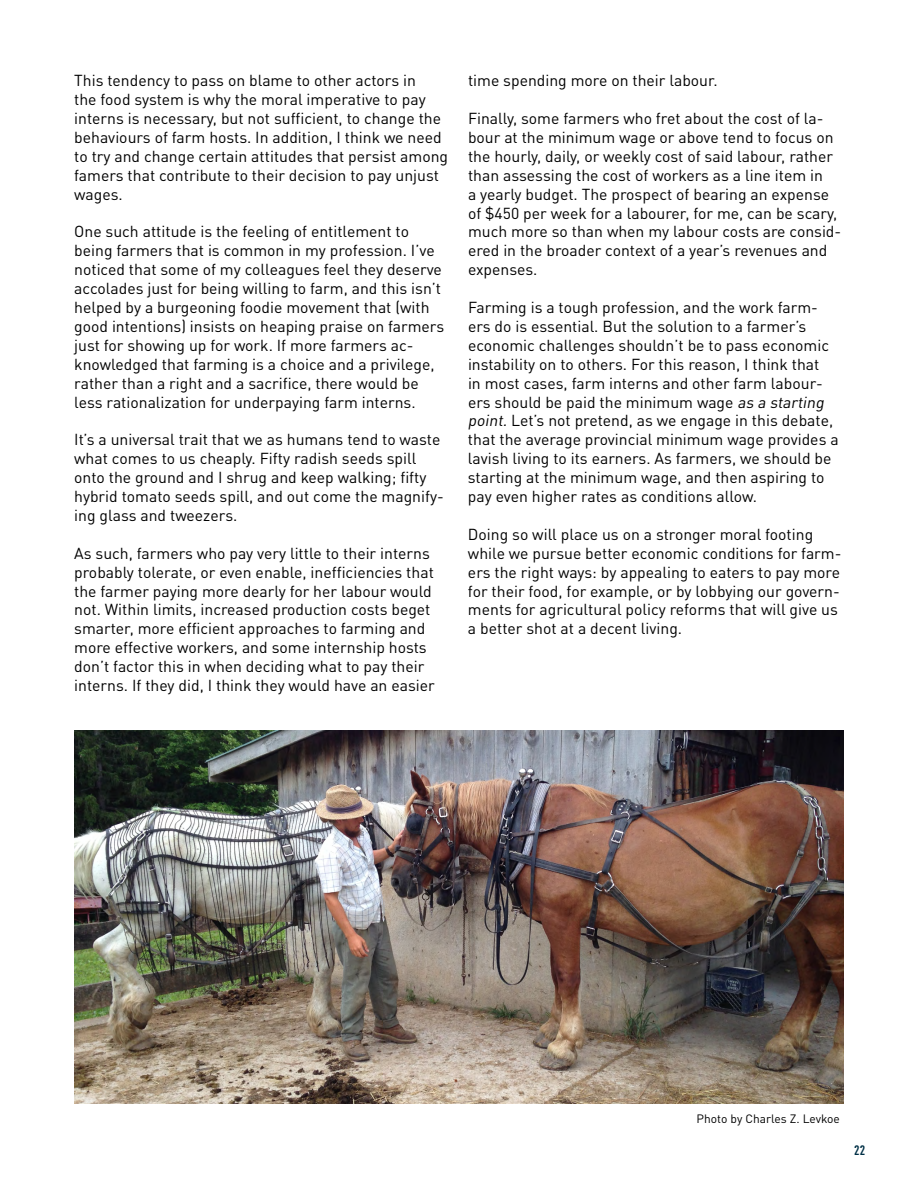
<style>
.page{position:relative;width:918px;height:1188px;background:#fff}
.page>*{position:absolute;margin:0;border:0;box-sizing:border-box;transform-origin:0 0}
.t1{font:15.75px/18.9px "DINOT";color:#000}
.t2{font:700 condensed 13.5px "DINOT";color:#003046}
.t3{font:12px "DINOT";color:#000}
.s1{font-style:italic}
</style>
<div class="page">
<img style="left:74px;top:730px;width:770px;height:374px">
<p class="t1" style="left:74px;top:71px;width:375px">This tendency to pass on blame to other actors in<br>the food system is why the moral imperative to pay interns is necessary, but not sufficient, to change the behaviours of farm hosts. In addition, I think we need to try and change certain attitudes that persist among famers that contribute to their decision to pay unjust wages.</p>
<p class="t1" style="left:74px;top:222px;width:371px">One such attitude is the feeling of entitlement to being farmers that is common in my profession. I’ve noticed that some of my colleagues feel they deserve accolades just for being willing to farm, and this isn’t helped by a burgeoning foodie movement that (with good intentions) insists on heaping praise on farmers just for showing up for work. If more farmers ac&shy;knowledged that farming is a choice and a privilege, rather than a right and a sacrifice, there would be less rationalization for underpaying farm interns.</p>
<p class="t1" style="left:74px;top:430px;width:371px">It’s a universal trait that we as humans tend to waste what comes to us cheaply. Fifty radish seeds spill onto the ground and I shrug and keep walking; fifty hybrid tomato seeds spill, and out come the magnify&shy;ing glass and tweezers.</p>
<p class="t1" style="left:74px;top:543px;width:362px">As such, farmers who pay very little to their interns probably tolerate, or even enable, inefficiencies that the farmer paying more dearly for her labour would not. Within limits, increased production costs beget smarter, more efficient approaches to farming and more effective workers, and some internship hosts don’t factor this in when deciding what to pay their interns. If they did, I think they would have an easier</p>
<p class="t1" style="left:468px;top:71px;width:251px">time spending more on their labour.</p>
<p class="t1" style="left:468px;top:109px;width:375px">Finally, some farmers who fret about the cost of la&shy;bour at the minimum wage or above tend to focus on the hourly, daily, or weekly cost of said labour, rather than assessing the cost of workers as a line item in<br>a yearly budget. The prospect of bearing an expense of $450 per week for a labourer, for me, can be scary, much more so than when my labour costs are consid&shy;ered in the broader context of a year’s revenues and expenses.</p>
<p class="t1" style="left:468px;top:298px;width:372px">Farming is a tough profession, and the work farm&shy;ers do is essential. But the solution to a farmer’s economic challenges shouldn’t be to pass economic instability on to others. For this reason, I think that<br>in most cases, farm interns and other farm labour&shy;ers should be paid the minimum wage <span class="s1">as a starting point.</span>Let’s not pretend, as we engage in this debate, that the average provincial minimum wage provides a lavish living to its earners. As farmers, we should be starting at the minimum wage, and then aspiring to pay even higher rates as conditions allow.</p>
<p class="t1" style="left:468px;top:524px;width:375px">Doing so will place us on a stronger moral footing while we pursue better economic conditions for farm&shy;ers the right ways: by appealing to eaters to pay more for their food, for example, or by lobbying our govern&shy;ments for agricultural policy reforms that will give us a better shot at a decent living.</p>
<p class="t3" style="left:697px;top:1111px;width:145px">Photo by Charles Z. Levkoe</p>
<p class="t2" style="left:854px;top:1142px;width:12px">22</p>
</div>
